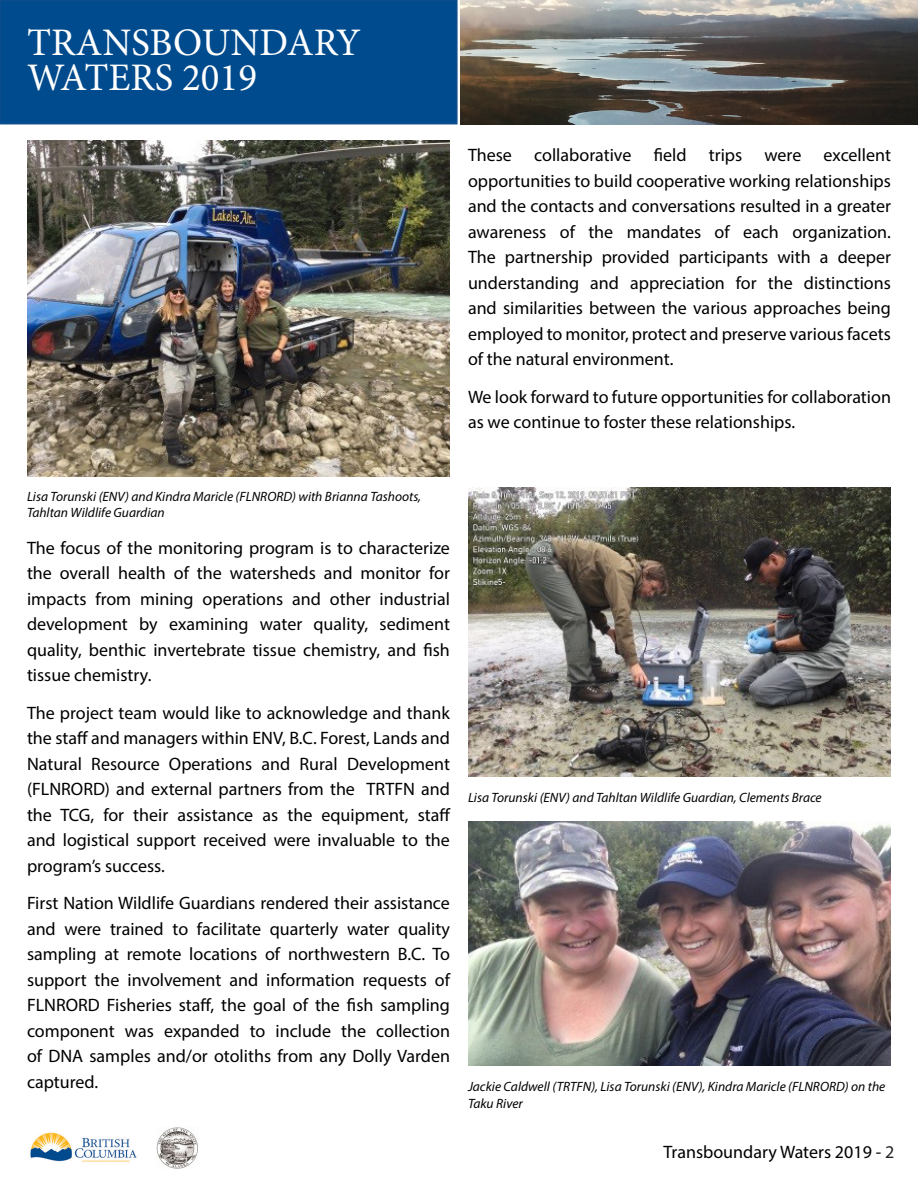
<style>
.page{position:relative;width:918px;height:1188px;background:#fff}
.page>*{position:absolute;margin:0;border:0;box-sizing:border-box;transform-origin:0 0}
.t1{font:39px/34.5px "Minion Pro";color:#fff}
.t2{font:18px/25.5px "Myriad Pro";color:#000;text-align:justify}
.Paragraph_Style_1{font:italic 13.5px/16.5px "Myriad Pro";color:#000}
.s1{color:#231f20}
</style>
<div class="page">
<img style="left:156px;top:1127px;width:42px;height:41px">
<div style="left:0;top:0;width:458px;height:124px;background:#004b8d;border:2px solid #0b4c8c"></div>
<img style="left:30px;top:1132px;width:107px;height:30px">
<img style="left:460px;top:0;width:458px;height:124px">
<img style="left:468px;top:488px;width:423px;height:289px">
<img style="left:27px;top:141px;width:423px;height:336px">
<img style="left:468px;top:821px;width:423px;height:244px">
<h1 class="t1" style="left:27px;top:26px;width:335px">TRANSBOUNDARY<br>WATERS 2019</h1>
<p class="t2" style="left:468px;top:142px;width:425px">These collaborative field trips were excellent opportunities to build cooperative working relationships and the contacts and conversations resulted in a greater awareness of the mandates of each organization.<br>The partnership provided participants with a deeper understanding and appreciation for the distinctions and similarities between the various approaches being employed to monitor, protect and preserve various facets of the natural environment.</p>
<p class="t2" style="left:468px;top:384px;width:425px">We look forward to future opportunities for collaboration as we continue to foster these relationships.</p>
<p class="Paragraph_Style_1" style="left:27px;top:488px;width:396px">Lisa Torunski (ENV) and Kindra Maricle (FLNRORD) with Brianna Tashoots,<br>Tahltan Wildlife Guardian</p>
<p class="t2" style="left:27px;top:534px;width:425px">The focus of the monitoring program is to characterize the overall health of the watersheds and monitor for impacts from mining operations and other industrial development by examining water quality, sediment quality, benthic invertebrate tissue chemistry, and fish tissue chemistry.</p>
<p class="t2" style="left:27px;top:699px;width:425px">The project team would like to acknowledge and thank the staff and managers within ENV, B.C. Forest, Lands and Natural Resource Operations and Rural Development (FLNRORD) and external partners from the TRTFN and the TCG, for their assistance as the equipment, staff and logistical support received were invaluable to the program’s success.</p>
<p class="t2" style="left:27px;top:890px;width:425px">First Nation Wildlife Guardians rendered their assistance and were trained to facilitate quarterly water quality sampling at remote locations of northwestern B.C. To support the involvement and information requests of FLNRORD Fisheries staff, the goal of the fish sampling component was expanded to include the collection of DNA samples and/or otoliths from any Dolly Varden captured.</p>
<p class="Paragraph_Style_1" style="left:468px;top:789px;width:355px">Lisa Torunski (ENV) and Tahltan Wildlife Guardian, Clements Brace</p>
<p class="Paragraph_Style_1" style="left:468px;top:1078px;width:419px">Jackie Caldwell (TRTFN), Lisa Torunski (ENV), Kindra Maricle (FLNRORD) on the<br>Taku River</p>
<p class="t2" style="left:663px;top:1139px;width:232px">Transboundary Waters 2019 - <span class="s1">2</span></p>
</div>
